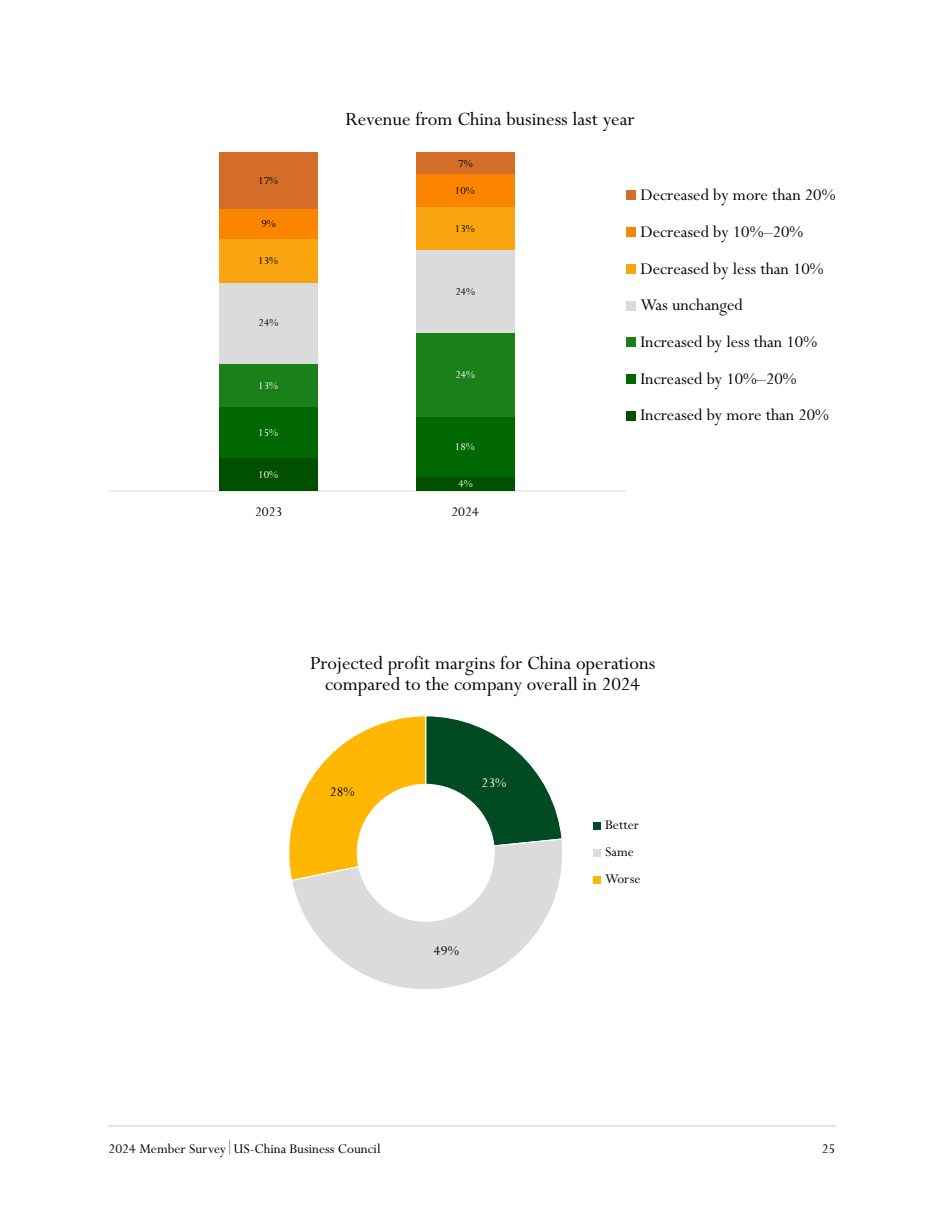
<style>
.page{position:relative;width:944px;height:1214px;background:#fff}
.page>*{position:absolute;margin:0;border:0;box-sizing:border-box;transform-origin:0 0}
.t1{font:21px/21px "Perpetua";color:#000;text-align:center}
.t2{font:18.3px/36.8px "Perpetua";color:#000}
.t3{font:15px/27px "Perpetua";color:#000}
.t4{font:15px "Perpetua";color:#fff}
.t5{font:12px "Perpetua";color:#000}
.t6{font:12px "Perpetua";color:#fff}
.s1{font-family:"Fang Song"}
</style>
<div class="page">
<div style="left:626px;top:191px;width:9px;height:9px;background:#d46d27"></div>
<div style="left:626px;top:227px;width:9px;height:10px;background:#fb8500"></div>
<div style="left:626px;top:264px;width:9px;height:10px;background:#f8a510"></div>
<div style="left:626px;top:301px;width:9px;height:9px;background:#dbdbdb"></div>
<div style="left:626px;top:337px;width:9px;height:10px;background:#1a801a"></div>
<div style="left:626px;top:374px;width:9px;height:10px;background:#016700"></div>
<div style="left:626px;top:411px;width:9px;height:9px;background:#005000"></div>
<hr style="left:108px;top:490px;width:518px;height:1px;background:#dbdbdb">
<div style="left:219px;top:457px;width:99px;height:34px;background:#005000"></div>
<div style="left:219px;top:407px;width:99px;height:50px;background:#016700"></div>
<div style="left:219px;top:363px;width:99px;height:44px;background:#1a801a"></div>
<div style="left:219px;top:282px;width:99px;height:81px;background:#dbdbdb"></div>
<div style="left:219px;top:239px;width:99px;height:43px;background:#f8a510"></div>
<div style="left:219px;top:208px;width:99px;height:31px;background:#fb8500"></div>
<div style="left:219px;top:152px;width:99px;height:56px;background:#d46d27"></div>
<div style="left:416px;top:152px;width:99px;height:23px;background:#d46d27"></div>
<div style="left:416px;top:476px;width:99px;height:15px;background:#005000"></div>
<div style="left:416px;top:416px;width:99px;height:60px;background:#016700"></div>
<div style="left:416px;top:333px;width:99px;height:83px;background:#1a801a"></div>
<div style="left:416px;top:250px;width:99px;height:83px;background:#dbdbdb"></div>
<div style="left:416px;top:207px;width:99px;height:43px;background:#f8a510"></div>
<div style="left:416px;top:175px;width:99px;height:32px;background:#fb8500"></div>
<div style="left:593px;top:821px;width:8px;height:8px;background:#004b23"></div>
<div style="left:593px;top:848px;width:8px;height:8px;background:#dbdbdb"></div>
<div style="left:593px;top:875px;width:8px;height:8px;background:#ffb703"></div>
<svg style="left:288px;top:715px;width:274px;height:274px"></svg>
<hr style="left:108px;top:1125px;width:727px;height:1px;background:#dbdbdb">
<p class="t5" style="left:258px;top:174px;width:21px">17%</p>
<p class="t5" style="left:261px;top:217px;width:16px">9%</p>
<p class="t5" style="left:258px;top:254px;width:21px">13%</p>
<p class="t5" style="left:258px;top:317px;width:21px">24%</p>
<p class="t6" style="left:258px;top:379px;width:21px">13%</p>
<p class="t6" style="left:258px;top:426px;width:21px">15%</p>
<p class="t6" style="left:258px;top:468px;width:21px">10%</p>
<p class="t1" style="left:345px;top:109px;width:291px">Revenue from China business last year</p>
<p class="t5" style="left:458px;top:157px;width:16px">7%</p>
<p class="t5" style="left:455px;top:185px;width:21px">10%</p>
<p class="t5" style="left:455px;top:222px;width:21px">13%</p>
<p class="t5" style="left:455px;top:285px;width:21px">24%</p>
<p class="t6" style="left:455px;top:368px;width:21px">24%</p>
<p class="t6" style="left:455px;top:440px;width:21px">18%</p>
<p class="t6" style="left:458px;top:477px;width:16px">4%</p>
<p class="t2" style="left:640px;top:177px;width:196px">Decreased by more than 20%<br>Decreased by 10%–20%<br>Decreased by less than 10%<br>Was unchanged<br>Increased by less than 10%<br>Increased by 10%–20%<br>Increased by more than 20%</p>
<p class="t3" style="left:255px;top:498px;width:29px">2023</p>
<p class="t3" style="left:451px;top:498px;width:29px">2024</p>
<p class="t1" style="left:310px;top:652px;width:346px">Projected profit margins for China operations compared to the company overall in 2024</p>
<p class="t3" style="left:330px;top:778px;width:26px">28%</p>
<p class="t4" style="left:481px;top:774px;width:26px">23%</p>
<p class="t3" style="left:434px;top:937px;width:26px">49%</p>
<p class="t3" style="left:605px;top:812px;width:37px">Better<br>Same<br>Worse</p>
<p class="t3" style="left:108px;top:1136px;width:274px">2024 Member Survey<span class="s1">|</span>US-China Business Council</p>
<p class="t3" style="left:821px;top:1136px;width:15px">25</p>
</div>
